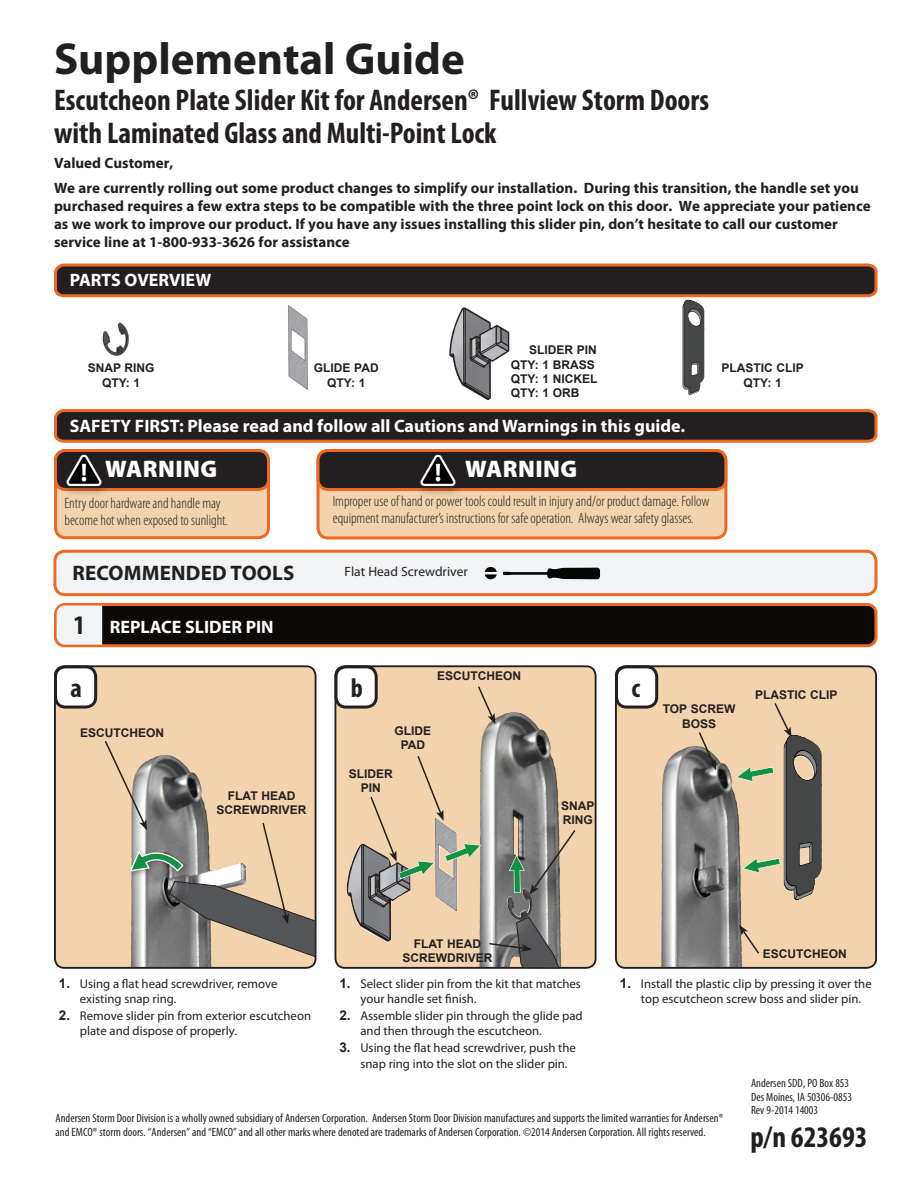
<style>
.page{position:relative;width:918px;height:1188px;background:#fff}
.page>*{position:absolute;margin:0;border:0;box-sizing:border-box;transform-origin:0 0}
.t1{font:700 45px "Myriad Pro";color:#231f20}
.t2{font:700 condensed 30px/33px "Myriad Pro";color:#231f20}
.t3{font:700 condensed 27px "Myriad Pro";color:#231f20}
.t4{font:900 24px "Myriad Pro";letter-spacing:.02em;color:#fff}
.t5{font:700 21px "Myriad Pro";letter-spacing:.01em;color:#231f20}
.t6{font:700 18px "Myriad Pro";color:#fff}
.t7{font:700 15px/18px "Myriad Pro";color:#231f20}
.t8{font:300 condensed 15px/16.5px "Myriad Pro";color:#231f20}
.t9{font:13.5px "Myriad Pro";color:#231f20}
.t10{font:12.75px/15.3px "Myriad Pro";color:#231f20}
.t11{font:condensed 12px/13.5px "Myriad Pro";color:#231f20}
.t12{font:700 12px/14.4px "Arial";color:#231f20;text-align:center}
.s1{font-stretch:condensed;font-size:27px;color:#231f20}
.s2{font-family:"Arial";font-weight:700;font-size:13.5px}
</style>
<div class="page">
<svg style="left:54px;top:409px;width:824px;height:34px;background:#4a2e23"></svg>
<div style="left:318px;top:451px;width:408px;height:87px;background:#f2d3ae;border-radius:10px"></div>
<div style="left:316px;top:449px;width:411px;height:90px;border:3px solid #ec6823;border-radius:10px"></div>
<div style="left:318px;top:450px;width:408px;height:39px;background:#231f20;border-radius:10px"></div>
<div style="left:317px;top:449px;width:410px;height:42px;border:3px solid #ec6823;border-radius:10px"></div>
<div style="left:414px;top:452px;width:50px;height:46px;background:#231f20;opacity:.5"></div>
<img style="left:420px;top:455px;width:37px;height:31px">
<svg style="left:54px;top:263px;width:824px;height:35px;background:#4f3429"></svg>
<img style="left:102px;top:322px;width:27px;height:34px">
<img style="left:288px;top:305px;width:35px;height:85px">
<img style="left:449px;top:307px;width:61px;height:94px">
<div style="left:55px;top:551px;width:821px;height:44px;background:#f2f3f4;border-radius:10px"></div>
<div style="left:53px;top:550px;width:824px;height:46px;border:3px solid #ec6823;border-radius:10px"></div>
<svg style="left:503px;top:568px;width:97px;height:11px"></svg>
<svg style="left:485px;top:567px;width:12px;height:12px"></svg>
<div style="left:55px;top:451px;width:213px;height:87px;background:#f2d3ae;border-radius:10px"></div>
<div style="left:54px;top:449px;width:216px;height:90px;border:3px solid #ec6823;border-radius:10px"></div>
<div style="left:56px;top:450px;width:213px;height:39px;background:#231f20;border-radius:10px"></div>
<div style="left:54px;top:449px;width:216px;height:42px;border:3px solid #ec6823;border-radius:10px"></div>
<div style="left:60px;top:452px;width:50px;height:46px;background:#231f20;opacity:.5"></div>
<img style="left:66px;top:455px;width:37px;height:31px">
<svg style="left:54px;top:603px;width:824px;height:45px;background:#3a261a"></svg>
<div style="left:57px;top:667px;width:259px;height:300px;background:#f3d3ad"></div>
<div style="left:54px;top:665px;width:262px;height:304px;border:2px solid #231f20;border-radius:9px"></div>
<div style="left:335px;top:666px;width:261px;height:302px;background:#f4d3ad;border-radius:9px"></div>
<img style="left:362px;top:668px;width:232px;height:298px">
<div style="left:335px;top:665px;width:262px;height:304px;border:2px solid #231f20;border-radius:9px"></div>
<img style="left:618px;top:668px;width:255px;height:298px">
<div style="left:615px;top:665px;width:262px;height:304px;border:2px solid #231f20;border-radius:9px"></div>
<div style="left:55px;top:667px;width:41px;height:40px;background:#fff;border-radius:10px"></div>
<div style="left:54px;top:665px;width:43px;height:44px;border:3px solid #231f20;border-radius:10px"></div>
<div style="left:336px;top:667px;width:40px;height:40px;background:#fff;border-radius:10px"></div>
<div style="left:334px;top:665px;width:44px;height:44px;border:3px solid #231f20;border-radius:10px"></div>
<div style="left:617px;top:667px;width:40px;height:40px;background:#fff;border-radius:10px"></div>
<div style="left:615px;top:665px;width:43px;height:44px;border:3px solid #231f20;border-radius:10px"></div>
<svg style="left:773px;top:701px;width:19px;height:37px"></svg>
<svg style="left:103px;top:739px;width:213px;height:219px;background:#bead97"></svg>
<svg style="left:477px;top:685px;width:18px;height:39px"></svg>
<svg style="left:488px;top:916px;width:72px;height:53px;background:#787776"></svg>
<svg style="left:697px;top:731px;width:19px;height:39px"></svg>
<svg style="left:739px;top:925px;width:22px;height:30px"></svg>
<img style="left:346px;top:844px;width:66px;height:98px">
<img style="left:435px;top:879px;width:23px;height:32px">
<img style="left:506px;top:888px;width:27px;height:32px">
<svg style="left:509px;top:828px;width:68px;height:67px"></svg>
<svg style="left:369px;top:754px;width:112px;height:125px"></svg>
<svg style="left:736px;top:767px;width:38px;height:15px"></svg>
<svg style="left:742px;top:858px;width:39px;height:15px"></svg>
<img style="left:784px;top:735px;width:38px;height:165px">
<img style="left:682px;top:299px;width:23px;height:96px">
<h1 class="t1" style="left:54px;top:30px;width:412px">Supplemental Guide</h1>
<h2 class="t2" style="left:54px;top:83px;width:657px">Escutcheon Plate Slider Kit for Andersen® Fullview Storm Doors with Laminated Glass and Multi-Point Lock</h2>
<p class="t7" style="left:54px;top:150px;width:806px;line-height:24.8px">Valued Customer,<br>We are currently rolling out some product changes to simplify our installation. During this transition, the handle set you</p>
<p class="t7" style="left:54px;top:197px;width:818px">purchased requires a few extra steps to be compatible with the three point lock on this door. We appreciate your patience as we work to improve our product. If you have any issues installing this slider pin, don’t hesitate to call our customer service line at 1-800-933-3626 for assistance</p>
<h3 class="t6" style="left:70px;top:268px;width:143px">PARTS OVERVIEW</h3>
<p class="t12" style="left:88px;top:361px;width:68px">SNAP RING<br>QTY: 1</p>
<p class="t12" style="left:529px;top:343px;width:9px">SLIDER</p>
<p class="t12" style="left:577px;top:343px;width:22px">PI N</p>
<p class="t12" style="left:511px;top:358px;width:80px;text-align:left">QTY: 1 BRASS<br>QTY: 1 NIC KEL<br>QTY: 1 ORB</p>
<p class="t12" style="left:314px;top:361px;width:9px">GLIDE</p>
<p class="t12" style="left:327px;top:361px;width:40px;text-align:right">PAD<br>QTY: 1</p>
<p class="t12" style="left:722px;top:361px;width:9px">PLASTIC</p>
<p class="t12" style="left:744px;top:361px;width:41px;text-align:right">CLIP<br>QTY: 1</p>
<h3 class="t6" style="left:70px;top:414px;width:617px">SAFETY FIRST: Please read and follow all Cautions and Warnings in this guide.</h3>
<h3 class="t4" style="left:105px;top:453px;width:114px">WARNING</h3>
<p class="t8" style="left:64px;top:495px;width:165px">Entry door hardware and handle may become hot when exposed to sunlight.</p>
<h3 class="t4" style="left:465px;top:453px;width:114px">WARNING</h3>
<p class="t8" style="left:333px;top:493px;width:378px">Improper use of hand or power tools could result in injury and/or product damage. Follow equipment manufacturer’s instructions for safe operation. Always wear safety glasses.</p>
<h3 class="t5" style="left:72px;top:559px;width:224px">RECOMMENDED TOOLS</h3>
<p class="t9" style="left:345px;top:563px;width:125px">Flat Head Screwdriver</p>
<h3 class="t6" style="left:73px;top:615px;width:202px"><span class="s1">1</span> REPLACE SLIDER PIN</h3>
<p class="t12" style="left:437px;top:669px;width:76px">ESCUTCHEON</p>
<h3 class="t3" style="left:70px;top:671px;width:13px">a</h3>
<h3 class="t3" style="left:351px;top:671px;width:14px">b</h3>
<h3 class="t3" style="left:631px;top:671px;width:10px">c</h3>
<p class="t12" style="left:80px;top:726px;width:76px">ESCUTCHEON</p>
<p class="t12" style="left:217px;top:789px;width:91px">FLAT HEAD<br>SCREWDRIVER</p>
<p class="t12" style="left:395px;top:724px;width:15px">GLIDE<br>PAD</p>
<p class="t12" style="left:349px;top:767px;width:9px">SLIDER</p>
<p class="t12" style="left:361px;top:781px;width:22px">PI N</p>
<p class="t12" style="left:561px;top:799px;width:33px;text-align:left">SNAP<br>RING</p>
<p class="t12" style="left:682px;top:702px;width:27px;text-align:left;text-indent:-19px">TOP SCREW<br>BOSS</p>
<p class="t12" style="left:755px;top:688px;width:16px">PLASTIC</p>
<p class="t12" style="left:810px;top:688px;width:8px">CLIP</p>
<p class="t12" style="left:402px;top:937px;width:91px">FLAT HEAD<br>SCREWDRIVER</p>
<p class="t12" style="left:763px;top:947px;width:76px">ESCUTCHEON</p>
<p class="t10" style="left:80px;top:976px;width:199px;text-indent:-21px"><span class="s2">1.</span> Using a flat head screwdriver, remove existing snap ring.</p>
<p class="t10" style="left:80px;top:1008px;width:233px;text-indent:-21px"><span class="s2">2.</span> Remove slider pin from exterior escutcheon plate and dispose of properly.</p>
<p class="t10" style="left:360px;top:976px;width:222px;text-indent:-21px"><span class="s2">1.</span> Select slider pin from the kit that matches your handle set finish.</p>
<p class="t10" style="left:360px;top:1008px;width:224px;text-indent:-21px"><span class="s2">2.</span> Assemble slider pin through the glide pad and then through the escutcheon.</p>
<p class="t10" style="left:360px;top:1040px;width:217px;text-indent:-21px"><span class="s2">3.</span> Using the flat head screwdriver, push the snap ring into the slot on the slider pin.</p>
<p class="t10" style="left:641px;top:976px;width:232px;text-indent:-21px"><span class="s2">1.</span> Install the plastic clip by pressing it over the top escutcheon screw boss and slider pin.</p>
<p class="t11" style="left:56px;top:1112px;width:669px">Andersen Storm Door Division is a wholly owned subsidiary of Andersen Corporation. Andersen Storm Door Division manufactures and supports the limited warranties for Andersen® and EMCO® storm doors. “Andersen” and “EMCO” and all other marks where denoted are trademarks of Andersen Corporation. ©2014 Andersen Corporation. All rights reserved.</p>
<p class="t11" style="left:751px;top:1076px;width:102px">Andersen SDD, PO Box 853<br>Des Moines, IA 50306-0853<br>Rev 9-2014 14003</p>
<h2 class="t2" style="left:751px;top:1120px;width:119px">p/n 623693</h2>
</div>
